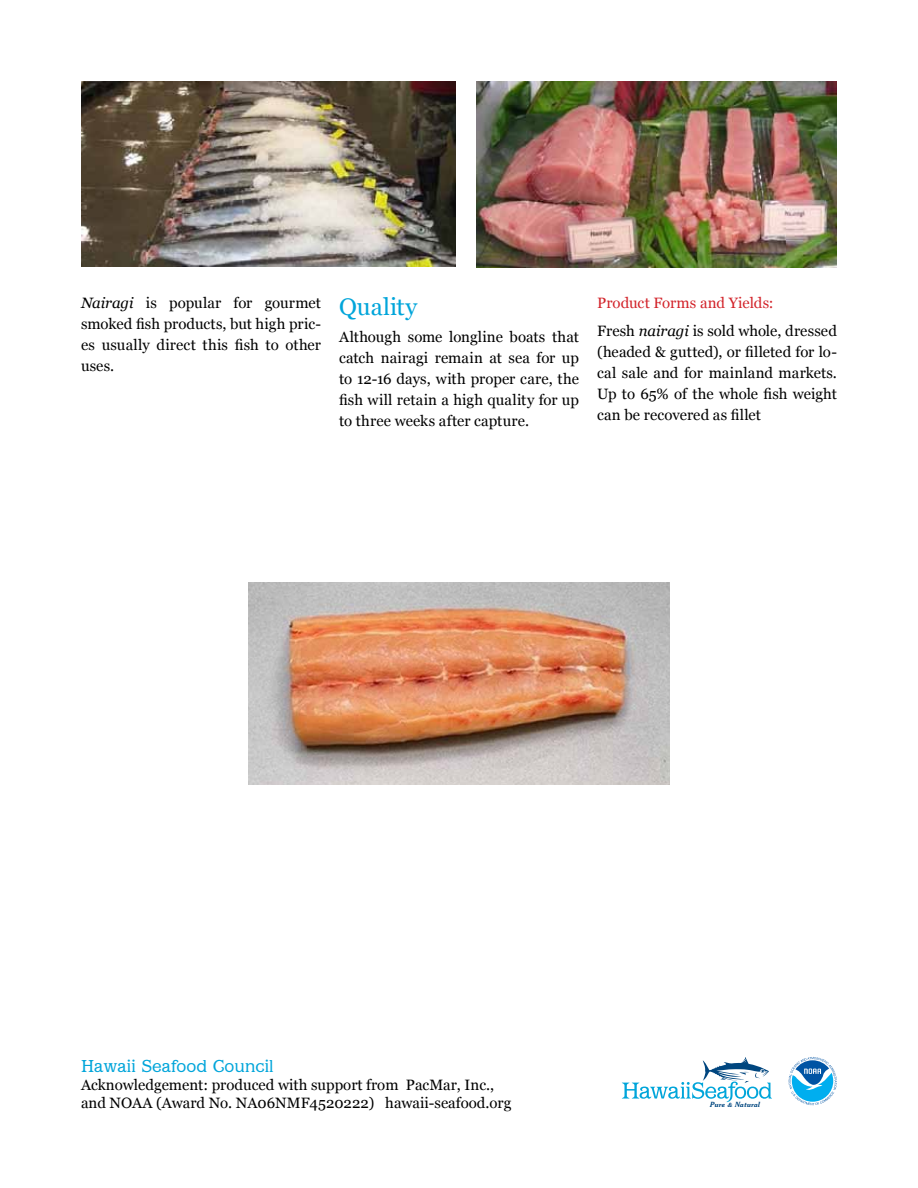
<style>
.page{position:relative;width:918px;height:1188px;background:#fff}
.page>*{position:absolute;margin:0;border:0;box-sizing:border-box;transform-origin:0 0}
.t1{font:24px "Georgia";letter-spacing:.005em;color:#00a5da}
.t2{font:18px "Barcelona";color:#00a5da}
.t3{font:15px/21px "Georgia";color:#000;text-align:justify}
.t4{font:italic 700 7.2px "Cheltenham BT";letter-spacing:.02em;color:#00467f}
.s1{font-style:italic}
.s2{color:#d2232a}
.s3{font-size:5.85px}
</style>
<div class="page">
<img style="left:81px;top:81px;width:375px;height:185px">
<svg style="left:622px;top:1057px;width:150px;height:45px"></svg>
<svg style="left:788px;top:1057px;width:49px;height:48px"></svg>
<img style="left:476px;top:81px;width:361px;height:186px">
<img style="left:248px;top:582px;width:422px;height:202px">
<p class="t3" style="left:81px;top:292px;width:242px"><span class="s1">Nairagi</span> is popular for gourmet smoked fish products, but high pric&shy;es usually direct this fish to other uses.</p>
<h1 class="t1" style="left:339px;top:293px;width:80px">Quality</h1>
<p class="t3" style="left:339px;top:327px;width:241px">Although some longline boats that catch nairagi remain at sea for up to 12-16 days, with proper care, the fish will retain a high quality for up to three weeks after capture.</p>
<p class="t3" style="left:597px;top:289px;width:241px;line-height:27.8px"><span class="s2">Product Forms and Yields:<br></span>Fresh <span class="s1">nairagi</span> is sold whole, dressed</p>
<p class="t3" style="left:597px;top:341px;width:242px">(headed &amp; gutted), or filleted for lo&shy;cal sale and for mainland markets.<br>Up to 65% of the whole fish weight can be recovered as fillet</p>
<p class="t2" style="left:81px;top:1054px;width:194px">Hawaii Seafood Council</p>
<p class="t3" style="left:81px;top:1076px;width:432px;line-height:18px">Acknowledgement: produced with support from PacMar, Inc., and NOAA (Award No. NA06NMF4520222) hawaii-seafood.org</p>
<p class="t4" style="left:710px;top:1100px;width:52px">Pure <span class="s3">&amp;</span> Natural</p>
</div>
